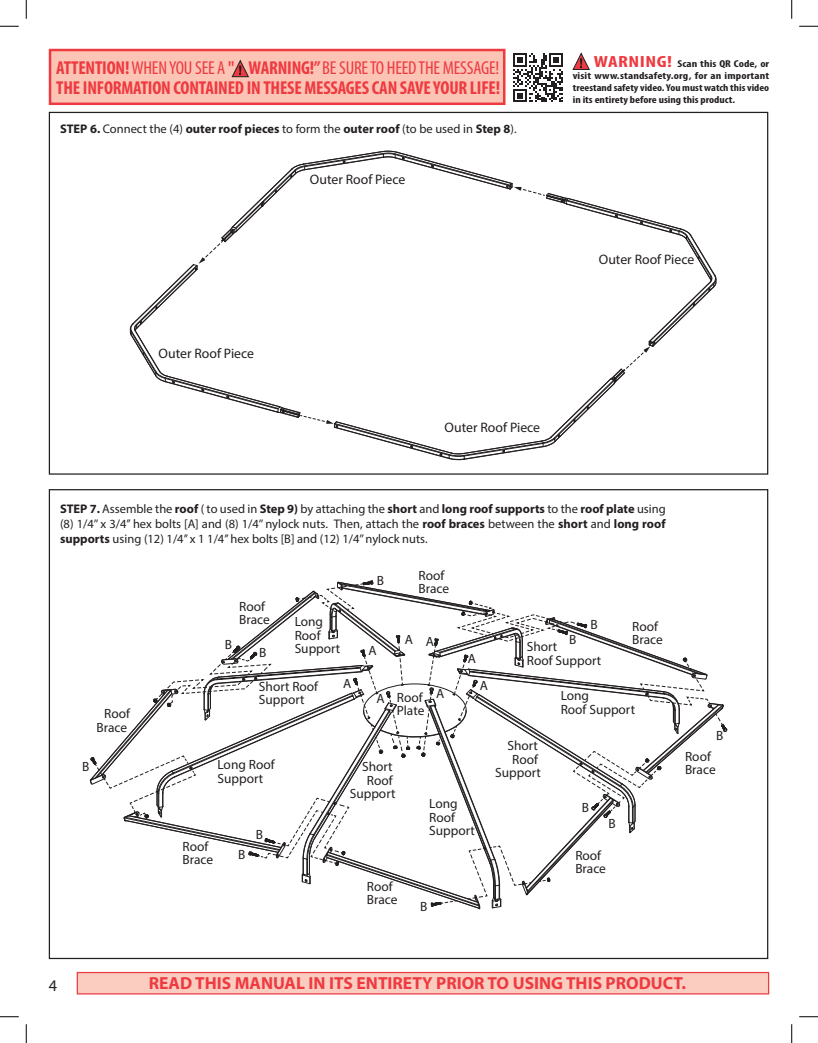
<style>
.page{position:relative;width:818px;height:1043px;background:#fff}
.page>*{position:absolute;margin:0;border:0;box-sizing:border-box;transform-origin:0 0}
.t1{font:700 condensed 18.75px/20px "Myriad Pro";letter-spacing:-.01em;color:#ee3a41}
.t2{font:700 17.5px "Myriad Pro";color:#ee3a41}
.t3{font:16.25px "Myriad Pro";color:#231f20}
.t4{font:13.75px "Myriad Pro";color:#231f20}
.t5{font:13.38px/13.4px "Myriad Pro";color:#231f20}
.t6{font:12.5px/15px "Myriad Pro";color:#231f20;text-align:justify}
.t7{font:700 12.5px "Myriad Pro";color:#231f20}
.t8{font:700 condensed 10px/12px "Myriad Pro";color:#231f20;text-align:justify;scale:1.22 1}
.s1{font-weight:400}
.s2{font-size:16.25px;color:#ee3a41}
.s3{font-weight:700}
</style>
<div class="page">
<svg style="left:48px;top:48px;width:458px;height:57px"></svg>
<svg style="left:572px;top:52px;width:18px;height:18px"></svg>
<svg style="left:513px;top:53px;width:49px;height:49px"></svg>
<div style="left:77px;top:971px;width:692px;height:23px;background:#fbcdc0;border:1px solid #ee3a41"></div>
<svg style="left:89px;top:580px;width:639px;height:329px"></svg>
<svg style="left:129px;top:150px;width:587px;height:310px"></svg>
<svg style="left:0;top:25px;width:19px;height:2px"></svg>
<svg style="left:799px;top:25px;width:19px;height:2px"></svg>
<svg style="left:0;top:1016px;width:19px;height:1px"></svg>
<svg style="left:799px;top:1016px;width:19px;height:1px"></svg>
<svg style="left:25px;top:0;width:2px;height:19px"></svg>
<svg style="left:25px;top:1024px;width:2px;height:18px"></svg>
<svg style="left:791px;top:0;width:1px;height:19px"></svg>
<svg style="left:791px;top:1024px;width:1px;height:18px"></svg>
<h1 class="t1" style="left:56px;top:58px;width:445px">ATTENTION! <span class="s1">WHEN YOU SEE A</span> " WARNING!” <span class="s1">BE SURE TO HEED THE MESSAGE!<br></span>THE INFORMATION CONTAINED IN THESE MESSAGES CAN SAVE YOUR LIFE!</h1>
<p class="t8" style="left:572px;top:58px;width:162px;text-indent:21px"><span class="s2">WARNING!</span> Scan this QR Code, or visit www.standsafety.org, for an important treestand safety video. You must watch this video in its entirety before using this product.</p>
<p class="t7" style="left:60px;top:120px;width:458px">STEP 6. <span class="s1">Connect the (4)</span> outer roof pieces <span class="s1">to form the</span> outer roof <span class="s1">(to be used in</span> Step 8<span class="s1">).</span></p>
<p class="t4" style="left:310px;top:171px;width:97px">Outer Roof Piece</p>
<p class="t4" style="left:158px;top:344px;width:97px">Outer Roof Piece</p>
<p class="t4" style="left:444px;top:419px;width:97px">Outer Roof Piece</p>
<p class="t4" style="left:598px;top:251px;width:97px">Outer Roof Piece</p>
<p class="t6" style="left:60px;top:501px;width:607px"><span class="s3">STEP 7.</span> Assemble the <span class="s3">roof</span> ( to used in <span class="s3">Step 9)</span> by attaching the <span class="s3">short</span> and <span class="s3">long roof supports</span> to the <span class="s3">roof plate</span> using (8) 1/4’’ x 3/4’’ hex bolts [A] and (8) 1/4’’ nylock nuts. Then, attach the <span class="s3">roof braces</span> between the <span class="s3">short</span> and <span class="s3">long roof supports</span> using (12) 1/4’’ x 1 1/4’’ hex bolts [B] and (12) 1/4’’ nylock nuts.</p>
<h3 class="t3" style="left:49px;top:975px;width:10px">4</h3>
<p class="t5" style="left:97px;top:707px;width:35px;text-align:center">Roof<br>Brace</p>
<p class="t5" style="left:82px;top:759px;width:9px">B</p>
<p class="t5" style="left:225px;top:637px;width:9px">B</p>
<p class="t5" style="left:239px;top:599px;width:32px">Roof<br>Brace</p>
<p class="t5" style="left:259px;top:645px;width:9px">B</p>
<p class="t5" style="left:295px;top:615px;width:47px">Long<br>Roof<br>Support</p>
<p class="t5" style="left:377px;top:573px;width:9px">B</p>
<p class="t5" style="left:368px;top:644px;width:10px">A</p>
<p class="t5" style="left:418px;top:568px;width:32px">Roof<br>Brace</p>
<p class="t5" style="left:404px;top:633px;width:31px">A A</p>
<p class="t5" style="left:468px;top:651px;width:10px">A</p>
<p class="t5" style="left:590px;top:617px;width:9px">B</p>
<p class="t5" style="left:569px;top:632px;width:9px">B</p>
<p class="t5" style="left:527px;top:640px;width:76px">Short<br>Roof Support</p>
<p class="t5" style="left:632px;top:619px;width:32px">Roof<br>Brace</p>
<p class="t5" style="left:343px;top:677px;width:10px">A</p>
<p class="t5" style="left:480px;top:679px;width:10px">A</p>
<p class="t5" style="left:259px;top:679px;width:61px">Short Roof<br>Support</p>
<p class="t5" style="left:560px;top:689px;width:76px">Long<br>Roof Support</p>
<p class="t5" style="left:436px;top:686px;width:10px">A</p>
<p class="t5" style="left:397px;top:690px;width:29px">Roof<br>Plate</p>
<p class="t5" style="left:376px;top:691px;width:10px">A</p>
<p class="t5" style="left:217px;top:758px;width:59px">Long Roof<br>Support</p>
<p class="t5" style="left:182px;top:839px;width:32px">Roof<br>Brace</p>
<p class="t5" style="left:238px;top:847px;width:9px">B</p>
<p class="t5" style="left:256px;top:828px;width:9px">B</p>
<p class="t5" style="left:350px;top:760px;width:47px;text-align:right">Short<br>Roof<br>Support</p>
<p class="t5" style="left:367px;top:879px;width:32px">Roof<br>Brace</p>
<p class="t5" style="left:429px;top:796px;width:47px">Long<br>Roof<br>Support</p>
<p class="t5" style="left:495px;top:738px;width:47px;text-align:right">Short<br>Roof<br>Support</p>
<p class="t5" style="left:420px;top:899px;width:9px">B</p>
<p class="t5" style="left:581px;top:800px;width:9px">B</p>
<p class="t5" style="left:608px;top:816px;width:9px">B</p>
<p class="t5" style="left:575px;top:848px;width:32px">Roof<br>Brace</p>
<p class="t5" style="left:716px;top:728px;width:9px">B</p>
<p class="t5" style="left:685px;top:749px;width:32px">Roof<br>Brace</p>
<h2 class="t2" style="left:149px;top:971px;width:538px">READ THIS MANUAL IN ITS ENTIRETY PRIOR TO USING THIS PRODUCT.</h2>
</div>
